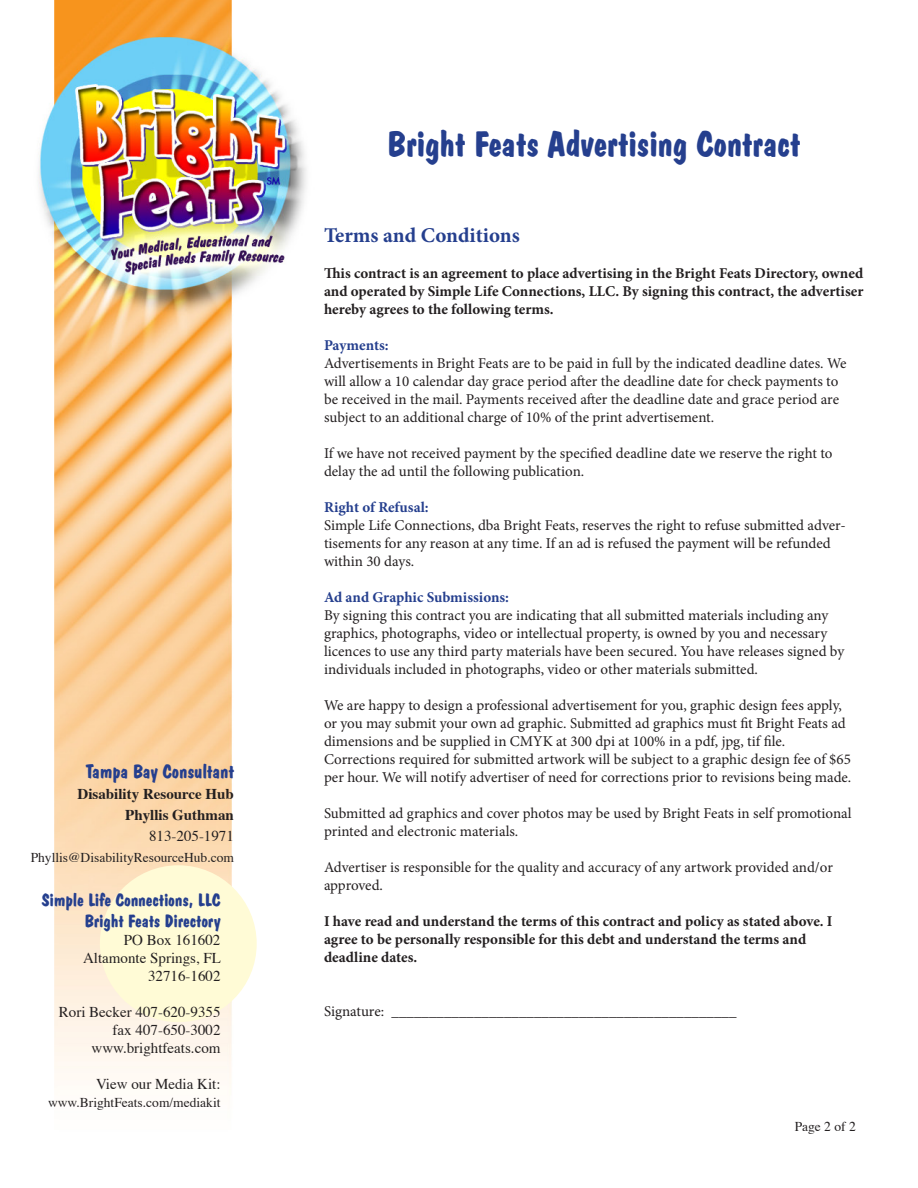
<style>
.page{position:relative;width:918px;height:1188px;background:#fff}
.page>*{position:absolute;margin:0;border:0;box-sizing:border-box;transform-origin:0 0}
.t1{font:36px "Dom Bold BT";color:#253f8e}
.t2{font:700 21px "Minion Pro";color:#253f8e}
.t3{font:19.5px "Dom Bold BT";color:#253f8e}
.t4{font:18px/21px "Dom Bold BT";color:#253f8e;text-align:right}
.t5{font:15px/18px "Minion Pro";color:#231f20}
.t6{font:700 15px/18px "Minion Pro";color:#231f20;text-align:justify}
.t7{font:15px/18px "Times";color:#231f20;text-align:right}
.t8{font:700 15px "Minion Pro";color:#253f8e}
.t9{font:700 15px/21px "Times";color:#231f20;text-align:right}
.t10{font:13.5px "Times";color:#231f20}
</style>
<div class="page">
<img style="left:38px;top:0;width:269px;height:1088px">
<div style="left:100px;top:865px;width:157px;height:157px;background:#fffbd6;border-radius:50%"></div>
<h3 class="t3" style="left:86px;top:760px;width:150px">Tampa Bay Consultant</h3>
<p class="t9" style="left:78px;top:782px;width:158px">Disability Resource Hub<br>Phyllis Guthman</p>
<p class="t7" style="left:149px;top:826px;width:86px">813-205-1971</p>
<p class="t10" style="left:31px;top:845px;width:205px">Phyllis@DisabilityResourceHub.com</p>
<p class="t4" style="left:42px;top:889px;width:180px">Simple Life Connections, LLC<br>Bright Feats Directory</p>
<p class="t7" style="left:83px;top:929px;width:139px">PO Box 161602<br>Altamonte Springs, FL<br>32716-1602</p>
<p class="t7" style="left:59px;top:1001px;width:163px">Rori Becker 407-620-9355 fax 407-650-3002 www.brightfeats.com</p>
<p class="t7" style="left:96px;top:1073px;width:126px">View our Media Kit:</p>
<p class="t10" style="left:48px;top:1090px;width:174px">www.BrightFeats.com/mediakit</p>
<h1 class="t1" style="left:387px;top:122px;width:415px">Bright Feats Advertising Contract</h1>
<h2 class="t2" style="left:324px;top:221px;width:197px">Terms and Conditions</h2>
<p class="t6" style="left:324px;top:264px;width:541px">This contract is an agreement to place advertising in the Bright Feats Directory, owned and operated by Simple Life Connections, LLC. By signing this contract, the advertiser hereby agrees to the following terms.</p>
<p class="t8" style="left:324px;top:335px;width:66px">Payments:</p>
<p class="t5" style="left:324px;top:354px;width:524px">Advertisements in Bright Feats are to be paid in full by the indicated deadline dates. We will allow a 10 calendar day grace period after the deadline date for check payments to be received in the mail. Payments received after the deadline date and grace period are subject to an additional charge of 10% of the print advertisement.</p>
<p class="t5" style="left:324px;top:444px;width:510px">If we have not received payment by the specified deadline date we reserve the right to delay the ad until the following publication.</p>
<p class="t8" style="left:324px;top:497px;width:106px">Right of Refusal:</p>
<p class="t5" style="left:324px;top:516px;width:523px">Simple Life Connections, dba Bright Feats, reserves the right to refuse submitted adver&shy;tisements for any reason at any time. If an ad is refused the payment will be refunded within 30 days.</p>
<p class="t8" style="left:324px;top:587px;width:187px">Ad and Graphic Submissions:</p>
<p class="t5" style="left:324px;top:606px;width:522px">By signing this contract you are indicating that all submitted materials including any graphics, photographs, video or intellectual property, is owned by you and necessary licences to use any third party materials have been secured. You have releases signed by individuals included in photographs, video or other materials submitted.</p>
<p class="t5" style="left:324px;top:696px;width:529px">We are happy to design a professional advertisement for you, graphic design fees apply, or you may submit your own ad graphic. Submitted ad graphics must fit Bright Feats ad dimensions and be supplied in CMYK at 300 dpi at 100% in a pdf, jpg, tif file.<br>Corrections required for submitted artwork will be subject to a graphic design fee of $65 per hour. We will notify advertiser of need for corrections prior to revisions being made.</p>
<p class="t5" style="left:324px;top:804px;width:529px">Submitted ad graphics and cover photos may be used by Bright Feats in self promotional printed and electronic materials.</p>
<p class="t5" style="left:324px;top:858px;width:510px">Advertiser is responsible for the quality and accuracy of any artwork provided and/or approved.</p>
<p class="t6" style="left:324px;top:912px;width:510px;text-align:left">I have read and understand the terms of this contract and policy as stated above. I agree to be personally responsible for this debt and understand the terms and deadline dates.</p>
<p class="t5" style="left:324px;top:1002px;width:414px">Signature: ______________________________________________</p>
<p class="t10" style="left:795px;top:1113px;width:63px">Page 2 of 2</p>
</div>
